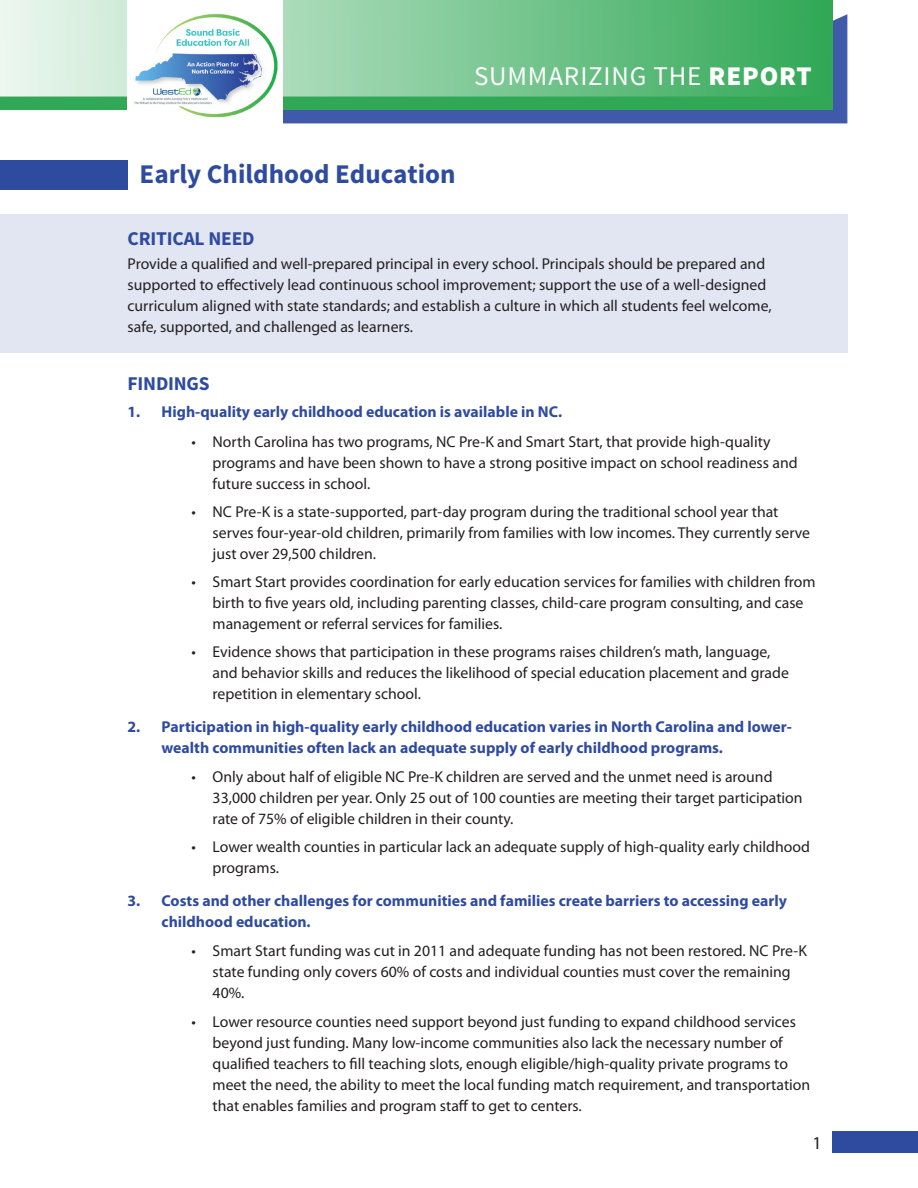
<style>
.page{position:relative;width:918px;height:1188px;background:#fff}
.page>*{position:absolute;margin:0;border:0;box-sizing:border-box;transform-origin:0 0}
.MAIN_HED{font:700 27px "Source Sans Pro";color:#2f4b9f}
.t1{font:27px "Source Sans Pro";letter-spacing:.03em;color:#fff}
.SUBHEDS{font:700 19.5px "Source Sans Pro";letter-spacing:-.01em;color:#2f4b9f}
.FINDINGS{font:700 19.5px "Source Sans Pro";letter-spacing:-.01em;color:#2f4b9f}
.TEXT{font:18px "Myriad Pro";color:#231f20}
.RECOMMEND_-_2_bullet{font:15.75px/21px "Myriad Pro";color:#231f20}
.BULLETS{font:700 15.75px/21px "Myriad Pro";color:#2f4b9f}
.TEXT-2{font:15.75px/21px "Myriad Pro";color:#231f20}
.s1{font-weight:900}
</style>
<div class="page">
<div style="left:0;top:215px;width:847px;height:138px;background:#e2e6f2"></div>
<div style="left:0;top:160px;width:128px;height:30px;background:#2f4b9f"></div>
<div style="left:833px;top:1131px;width:85px;height:21px;background:#2f4b9f"></div>
<div style="left:283px;top:14px;width:564px;height:109px;background:#4059a8"></div>
<svg style="left:0;top:0;width:833px;height:97px;background:#82ca99"></svg>
<div style="left:0;top:97px;width:833px;height:13px;background:#30a855"></div>
<div style="left:128px;top:0;width:155px;height:150px;background:#fff"></div>
<img style="left:134px;top:14px;width:144px;height:104px">
<h1 class="t1" style="left:474px;top:59px;width:339px">SUMMARIZING THE <span class="s1">REPORT</span></h1>
<p class="MAIN_HED" style="left:140px;top:157px;width:318px">Early Childhood Education</p>
<p class="SUBHEDS" style="left:128px;top:226px;width:129px">CRITICAL NEED</p>
<p class="TEXT-2" style="left:128px;top:253px;width:646px">Provide a qualified and well-prepared principal in every school. Principals should be prepared and supported to effectively lead continuous school improvement; support the use of a well-designed curriculum aligned with state standards; and establish a culture in which all students feel welcome, safe, supported, and challenged as learners.</p>
<p class="FINDINGS" style="left:128px;top:371px;width:84px">FINDINGS</p>
<p class="BULLETS" style="left:128px;top:401px;width:436px">1. High-quality early childhood education is available in NC.</p>
<p class="RECOMMEND_-_2_bullet" style="left:213px;top:430px;width:587px;text-indent:-21px">• North Carolina has two programs, NC Pre-K and Smart Start, that provide high-quality programs and have been shown to have a strong positive impact on school readiness and future success in school.</p>
<p class="RECOMMEND_-_2_bullet" style="left:213px;top:501px;width:599px;text-indent:-21px">• NC Pre-K is a state-supported, part-day program during the traditional school year that serves four-year-old children, primarily from families with low incomes. They currently serve just over 29,500 children.</p>
<p class="RECOMMEND_-_2_bullet" style="left:213px;top:571px;width:605px;text-indent:-21px">• Smart Start provides coordination for early education services for families with children from birth to five years old, including parenting classes, child-care program consulting, and case management or referral services for families.</p>
<p class="RECOMMEND_-_2_bullet" style="left:213px;top:641px;width:578px;text-indent:-21px">• Evidence shows that participation in these programs raises children’s math, language, and behavior skills and reduces the likelihood of special education placement and grade repetition in elementary school.</p>
<p class="BULLETS" style="left:162px;top:715px;width:632px;text-indent:-34px">2. Participation in high-quality early childhood education varies in North Carolina and lower&shy;wealth communities often lack an adequate supply of early childhood programs.</p>
<p class="RECOMMEND_-_2_bullet" style="left:213px;top:766px;width:592px;text-indent:-21px">• Only about half of eligible NC Pre-K children are served and the unmet need is around<br>33,000 children per year. Only 25 out of 100 counties are meeting their target participation rate of 75% of eligible children in their county.</p>
<p class="RECOMMEND_-_2_bullet" style="left:213px;top:836px;width:599px;text-indent:-21px">• Lower wealth counties in particular lack an adequate supply of high-quality early childhood programs.</p>
<p class="BULLETS" style="left:162px;top:890px;width:627px;text-indent:-34px">3. Costs and other challenges for communities and families create barriers to accessing early childhood education.</p>
<p class="RECOMMEND_-_2_bullet" style="left:213px;top:940px;width:596px;text-indent:-21px">• Smart Start funding was cut in 2011 and adequate funding has not been restored. NC Pre-K state funding only covers 60% of costs and individual counties must cover the remaining<br>40%.</p>
<p class="RECOMMEND_-_2_bullet" style="left:213px;top:1011px;width:599px;text-indent:-21px">• Lower resource counties need support beyond just funding to expand childhood services beyond just funding. Many low-income communities also lack the necessary number of qualified teachers to fill teaching slots, enough eligible/high-quality private programs to meet the need, the ability to meet the local funding match requirement, and transportation that enables families and program staff to get to centers.</p>
<p class="TEXT" style="left:812px;top:1132px;width:11px">1</p>
</div>
